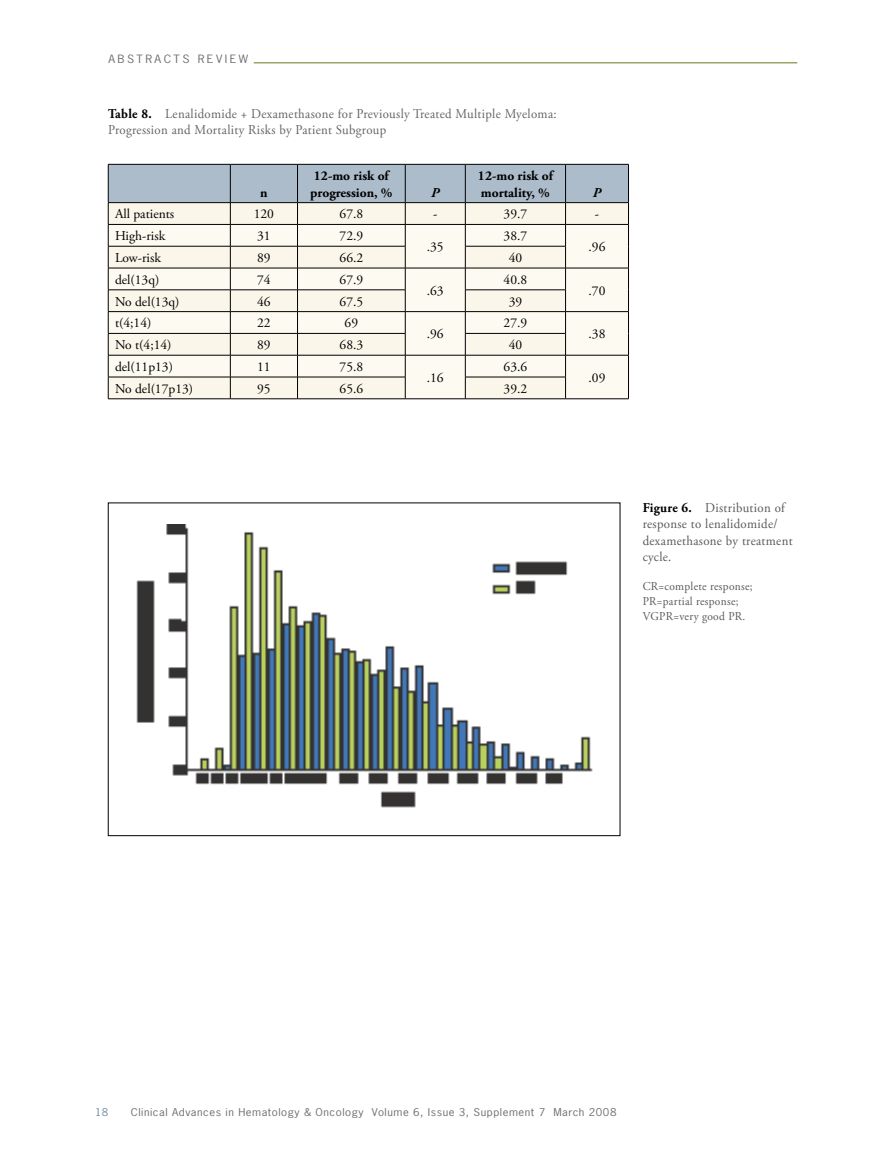
<style>
.page{position:relative;width:878px;height:1175px;background:#fff}
.page>*{position:absolute;margin:0;border:0;box-sizing:border-box;transform-origin:0 0}
.t1{font:13.5px "Adobe Garamond Pro";color:#000}
.t2{font:13.5px/16.5px "Adobe Garamond Pro";letter-spacing:.025em;color:#636466;scale:.95 1}
.t3{font:13.5px/16.5px "Adobe Garamond Pro";letter-spacing:.025em;color:#58595b;scale:.95 1}
.t4{font:700 13.5px/16.5px "Adobe Garamond Pro";color:#000}
.t5{font:italic 700 13.5px "Adobe Garamond Pro";color:#000}
.t6{font:12px/15px "Adobe Garamond Pro";letter-spacing:.025em;color:#58595b;scale:.95 1}
.t7{font:10.8px "News Gothic Std";color:#6d6e71;scale:1.11 1}
.t8{font:10.2px "News Gothic Std";letter-spacing:.05em;color:#6d6e71;scale:1.11 1}
.t9{font:10.2px "News Gothic Std";color:#738ba5;scale:1.11 1}
.s1{font-weight:700;color:#000}
</style>
<div class="page">
<hr style="left:254px;top:63px;width:543px;height:1px;background:#677718">
<img style="left:136px;top:524px;width:457px;height:284px">
<svg style="left:108px;top:164px;width:521px;height:234px"></svg>
<hr style="left:108px;top:398px;width:122px;height:1px;background:#000">
<hr style="left:230px;top:398px;width:67px;height:1px;background:#000">
<hr style="left:297px;top:398px;width:108px;height:1px;background:#000">
<hr style="left:405px;top:398px;width:60px;height:1px;background:#000">
<hr style="left:465px;top:398px;width:100px;height:1px;background:#000">
<hr style="left:565px;top:398px;width:63px;height:1px;background:#000">
<p class="t7" style="left:108px;top:52px;width:26px">Abstracts</p>
<p class="t7" style="left:198px;top:52px;width:47px">r evi ew</p>
<p class="t2" style="left:108px;top:106px;width:474px"><span class="s1">Table 8.</span> Lenalidomide + Dexamethasone for Previously Treated Multiple Myeloma:<br>Progression and Mortality Risks by Patient Subgroup</p>
<p class="t4" style="left:260px;top:184px;width:9px">n</p>
<p class="t4" style="left:310px;top:168px;width:84px">12-mo risk of progression, %</p>
<p class="t5" style="left:431px;top:184px;width:10px">P</p>
<p class="t4" style="left:478px;top:168px;width:76px">12-mo risk of mortality, %</p>
<p class="t5" style="left:593px;top:184px;width:10px">P</p>
<p class="t1" style="left:115px;top:206px;width:61px">All patients</p>
<p class="t1" style="left:254px;top:206px;width:22px">120</p>
<p class="t1" style="left:339px;top:206px;width:25px">67.8</p>
<p class="t1" style="left:433px;top:206px;width:6px">-</p>
<p class="t1" style="left:503px;top:206px;width:25px">39.7</p>
<p class="t1" style="left:595px;top:206px;width:6px">-</p>
<p class="t1" style="left:115px;top:228px;width:52px">High-risk</p>
<p class="t1" style="left:257px;top:228px;width:15px">31</p>
<p class="t1" style="left:339px;top:228px;width:25px">72.9</p>
<p class="t1" style="left:427px;top:239px;width:18px">.35</p>
<p class="t1" style="left:503px;top:228px;width:25px">38.7</p>
<p class="t1" style="left:588px;top:239px;width:18px">.96</p>
<p class="t1" style="left:115px;top:250px;width:47px">Low-risk</p>
<p class="t1" style="left:257px;top:250px;width:15px">89</p>
<p class="t1" style="left:339px;top:250px;width:25px">66.2</p>
<p class="t1" style="left:508px;top:250px;width:15px">40</p>
<p class="t1" style="left:115px;top:271px;width:46px">del(13q)</p>
<p class="t1" style="left:257px;top:271px;width:15px">74</p>
<p class="t1" style="left:339px;top:271px;width:25px">67.9</p>
<p class="t1" style="left:427px;top:282px;width:18px">.63</p>
<p class="t1" style="left:503px;top:271px;width:25px">40.8</p>
<p class="t1" style="left:588px;top:282px;width:18px">.70</p>
<p class="t1" style="left:115px;top:293px;width:66px">No del(13q)</p>
<p class="t1" style="left:257px;top:293px;width:15px">46</p>
<p class="t1" style="left:339px;top:293px;width:25px">67.5</p>
<p class="t1" style="left:508px;top:293px;width:15px">39</p>
<p class="t1" style="left:115px;top:315px;width:38px">t(4;14)</p>
<p class="t1" style="left:257px;top:315px;width:15px">22</p>
<p class="t1" style="left:344px;top:315px;width:15px">69</p>
<p class="t1" style="left:427px;top:326px;width:18px">.96</p>
<p class="t1" style="left:503px;top:315px;width:25px">27.9</p>
<p class="t1" style="left:588px;top:326px;width:18px">.38</p>
<p class="t1" style="left:115px;top:337px;width:58px">No t(4;14)</p>
<p class="t1" style="left:257px;top:337px;width:15px">89</p>
<p class="t1" style="left:339px;top:337px;width:25px">68.3</p>
<p class="t1" style="left:508px;top:337px;width:15px">40</p>
<p class="t1" style="left:115px;top:358px;width:60px">del(11p13)</p>
<p class="t1" style="left:257px;top:358px;width:15px">11</p>
<p class="t1" style="left:339px;top:358px;width:25px">75.8</p>
<p class="t1" style="left:427px;top:369px;width:18px">.16</p>
<p class="t1" style="left:503px;top:358px;width:25px">63.6</p>
<p class="t1" style="left:588px;top:369px;width:18px">.09</p>
<p class="t1" style="left:115px;top:380px;width:80px">No del(17p13)</p>
<p class="t1" style="left:257px;top:380px;width:15px">95</p>
<p class="t1" style="left:339px;top:380px;width:25px">65.6</p>
<p class="t1" style="left:503px;top:380px;width:25px">39.2</p>
<p class="t3" style="left:642px;top:499px;width:159px"><span class="s1">Figure 6.</span> Distribution of response to lenalidomide/ dexamethasone by treatment cycle.</p>
<p class="t6" style="left:642px;top:579px;width:117px">CR=complete response;<br>PR=partial response;<br>VGPR=very good PR.</p>
<p class="t9" style="left:95px;top:1105px;width:13px">18</p>
<p class="t8" style="left:131px;top:1105px;width:439px">Clinical Advances in Hematology &amp; Oncology Volume 6, Issue 3, Supplement 7 March 2008</p>
</div>
